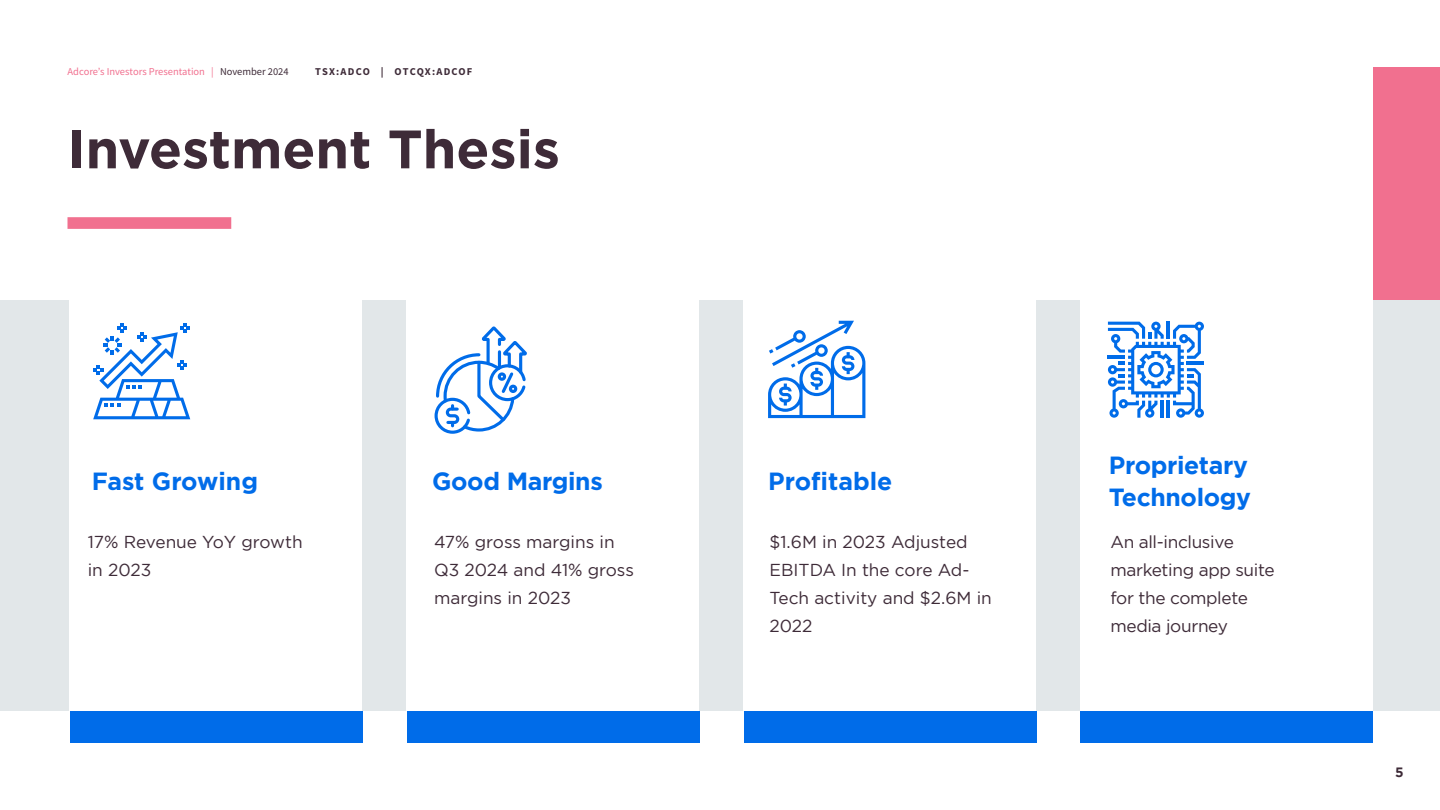
<style>
.page{position:relative;width:1440px;height:810px;background:#fff}
.page>*{position:absolute;margin:0;border:0;box-sizing:border-box;transform-origin:0 0}
.t1{font:700 54px "Homepage Baukasten";color:#3e2b38}
.t2{font:700 24.75px/32.2px "Homepage Baukasten";letter-spacing:-.015em;color:#006ce9}
.t3{font:17.25px/27.8px "Homepage Baukasten";letter-spacing:-.01em;color:#3e2b38}
.t4{font:700 13.5px "Homepage Baukasten";color:#3e2b38}
.t5{font:10.5px "Source Sans Variable";color:#f1708f}
.t6{font:10.5px "Source Sans Variable";letter-spacing:.105em;color:#3e2b38}
.s1{color:#3e2b38}
</style>
<div class="page">
<div style="left:0;top:301px;width:1440px;height:410px;background:#e2e7e9"></div>
<div style="left:1080px;top:284px;width:293px;height:427px;background:#fff"></div>
<div style="left:1080px;top:711px;width:293px;height:31px;background:#006ce9"></div>
<div style="left:743px;top:284px;width:293px;height:427px;background:#fff"></div>
<div style="left:744px;top:711px;width:293px;height:31px;background:#006ce9"></div>
<div style="left:406px;top:284px;width:293px;height:427px;background:#fff"></div>
<div style="left:407px;top:711px;width:293px;height:31px;background:#006ce9"></div>
<div style="left:69px;top:284px;width:293px;height:427px;background:#fff"></div>
<div style="left:70px;top:711px;width:293px;height:31px;background:#006ce9"></div>
<svg style="left:93px;top:323px;width:97px;height:96px"></svg>
<div style="left:1373px;top:68px;width:67px;height:232px;background:#f1708f"></div>
<div style="left:68px;top:217px;width:163px;height:12px;background:#f1708f"></div>
<svg style="left:434px;top:326px;width:93px;height:108px"></svg>
<svg style="left:768px;top:321px;width:97px;height:97px"></svg>
<svg style="left:1108px;top:322px;width:96px;height:96px"></svg>
<p class="t5" style="left:68px;top:66px;width:223px">Adcore’s Investors Presentation | <span class="s1">November 2024</span></p>
<p class="t6" style="left:315px;top:66px;width:159px">TSX:ADCO | OTCQX:ADCOF</p>
<h1 class="t1" style="left:68px;top:118px;width:494px">Investment Thesis</h1>
<h2 class="t2" style="left:92px;top:465px;width:168px">Fast Growing</h2>
<h2 class="t2" style="left:432px;top:465px;width:172px">Good Margins</h2>
<h2 class="t2" style="left:768px;top:465px;width:126px">Profitable</h2>
<p class="t3" style="left:88px;top:528px;width:216px">17% Revenue YoY growth in 2023</p>
<p class="t3" style="left:434px;top:528px;width:201px">47% gross margins in<br>Q3 2024 and 41% gross margins in 2023</p>
<p class="t3" style="left:769px;top:528px;width:224px">$1.6M in 2023 Adjusted<br>EBITDA In the core Ad-<br>Tech activity and $2.6M in<br>2022</p>
<h2 class="t2" style="left:1109px;top:449px;width:144px">Proprietary<br>Technology</h2>
<p class="t3" style="left:1110px;top:528px;width:166px">An all-inclusive marketing app suite for the complete media journey</p>
<p class="t4" style="left:1395px;top:765px;width:10px">5</p>
</div>
